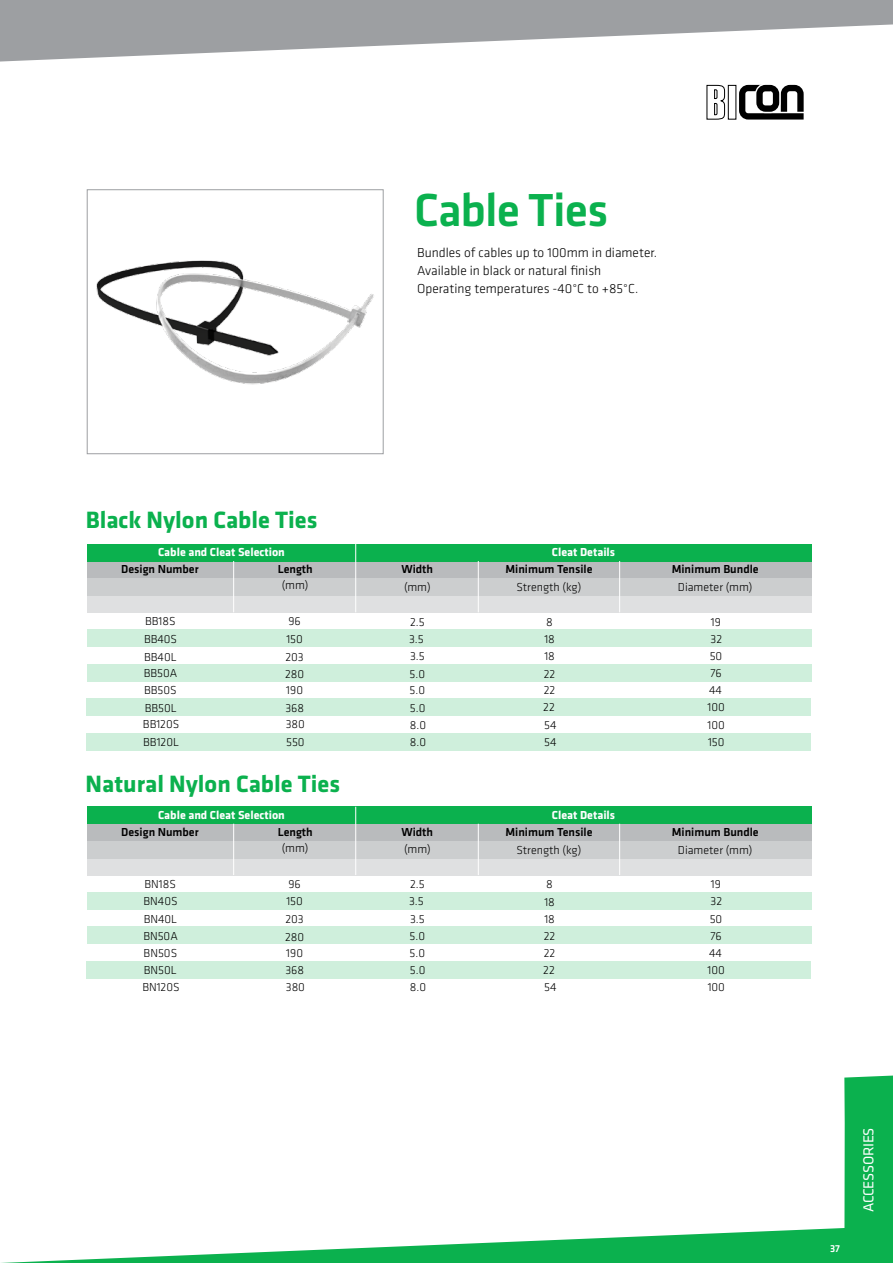
<style>
.page{position:relative;width:893px;height:1263px;background:#fff}
.page>*{position:absolute;margin:0;border:0;box-sizing:border-box;transform-origin:0 0}
.t1{font:500 48px "Klavika Basic";letter-spacing:-.02em;color:#0bb14e}
.t2{font:700 24.45px "Klavika Basic";color:#0bb14e}
.t3{font:15px "Klavika Basic";color:#fff}
.t4{font:300 13.5px/18px "Klavika Basic";color:#000}
.t5{font:300 12px/17.1px "Klavika Basic";color:#000}
.t6{font:500 12px "Klavika Basic";color:#000}
.t7{font:700 12px "Klavika Basic";color:#fff}
.t8{font:500 10.5px "Klavika Basic";color:#fff}
</style>
<div class="page">
<svg style="left:0;top:0;width:893px;height:62px;fill:#9d9fa2"></svg>
<svg style="left:706px;top:84px;width:98px;height:36px"></svg>
<div style="left:87px;top:544px;width:724px;height:34px;background:#b9bbbd"></div>
<div style="left:87px;top:595px;width:724px;height:17px;background:#dfe0e1"></div>
<div style="left:87px;top:578px;width:724px;height:17px;background:#cccecf"></div>
<div style="left:87px;top:699px;width:724px;height:17px;background:#cfefdc"></div>
<div style="left:87px;top:544px;width:724px;height:17px;background:#0bb14e"></div>
<div style="left:87px;top:630px;width:724px;height:17px;background:#cfefdc"></div>
<div style="left:87px;top:664px;width:724px;height:17px;background:#cfefdc"></div>
<hr style="left:355px;top:544px;width:1px;height:68px;background:#fff">
<hr style="left:478px;top:561px;width:1px;height:51px;background:#fff">
<hr style="left:233px;top:561px;width:1px;height:51px;background:#fff">
<hr style="left:619px;top:561px;width:1px;height:51px;background:#fff">
<div style="left:87px;top:733px;width:724px;height:17px;background:#cfefdc"></div>
<div style="left:87px;top:807px;width:724px;height:34px;background:#b9bbbd"></div>
<div style="left:87px;top:858px;width:724px;height:17px;background:#dfe0e1"></div>
<div style="left:87px;top:841px;width:724px;height:17px;background:#cccecf"></div>
<div style="left:87px;top:961px;width:724px;height:17px;background:#cfefdc"></div>
<div style="left:87px;top:807px;width:724px;height:17px;background:#0bb14e"></div>
<div style="left:87px;top:892px;width:724px;height:17px;background:#cfefdc"></div>
<div style="left:87px;top:927px;width:724px;height:17px;background:#cfefdc"></div>
<hr style="left:355px;top:807px;width:1px;height:68px;background:#fff">
<hr style="left:478px;top:824px;width:1px;height:51px;background:#fff">
<hr style="left:233px;top:824px;width:1px;height:51px;background:#fff">
<hr style="left:619px;top:824px;width:1px;height:51px;background:#fff">
<img style="left:96px;top:260px;width:278px;height:125px">
<div style="left:87px;top:189px;width:297px;height:265px;border:1px solid #9d9fa2"></div>
<svg style="left:1px;top:1075px;width:892px;height:188px"></svg>
<h1 class="t1" style="left:414px;top:178px;width:196px">Cable Ties</h1>
<p class="t4" style="left:417px;top:243px;width:241px">Bundles of cables up to 100mm in diameter.<br>Available in black or natural finish<br>Operating temperatures -40°C to +85°C.</p>
<h2 class="t2" style="left:86px;top:503px;width:233px">Black Nylon Cable Ties</h2>
<p class="t7" style="left:158px;top:543px;width:128px">Cable and Cleat Selection</p>
<p class="t7" style="left:552px;top:543px;width:65px">Cleat Details</p>
<p class="t6" style="left:121px;top:561px;width:79px">Design Number</p>
<p class="t6" style="left:401px;top:561px;width:33px">Width</p>
<p class="t6" style="left:505px;top:561px;width:89px">Minimum Tensile</p>
<p class="t5" style="left:516px;top:579px;width:67px">Strength (kg)</p>
<p class="t6" style="left:278px;top:561px;width:37px">Length</p>
<p class="t6" style="left:672px;top:561px;width:88px">Minimum Bundle</p>
<p class="t5" style="left:282px;top:577px;width:28px">(mm)</p>
<p class="t5" style="left:404px;top:578px;width:28px">(mm)</p>
<p class="t5" style="left:678px;top:579px;width:76px">Diameter (mm)</p>
<p class="t5" style="left:145px;top:613px;width:32px">BB18S</p>
<p class="t5" style="left:289px;top:613px;width:14px">96</p>
<p class="t5" style="left:144px;top:630px;width:35px">BB40S</p>
<p class="t5" style="left:286px;top:630px;width:18px">150</p>
<p class="t5" style="left:144px;top:648px;width:34px">BB40L</p>
<p class="t5" style="left:286px;top:648px;width:20px">203</p>
<p class="t5" style="left:144px;top:664px;width:35px">BB50A</p>
<p class="t5" style="left:285px;top:665px;width:21px">280</p>
<p class="t5" style="left:144px;top:681px;width:34px">BB50S</p>
<p class="t5" style="left:286px;top:681px;width:18px">190</p>
<p class="t5" style="left:145px;top:699px;width:34px">BB50L</p>
<p class="t5" style="left:285px;top:699px;width:20px">368</p>
<p class="t5" style="left:409px;top:613px;width:18px">2.5<br>3.5<br>3.5<br>5.0<br>5.0<br>5.0</p>
<p class="t5" style="left:543px;top:613px;width:14px">8<br>18<br>18<br>22<br>22<br>22</p>
<p class="t5" style="left:708px;top:613px;width:19px">19<br>32<br>50<br>76<br>44<br>100</p>
<p class="t5" style="left:143px;top:716px;width:38px">BB120S</p>
<p class="t5" style="left:286px;top:715px;width:21px">380</p>
<p class="t5" style="left:410px;top:716px;width:18px">8.0</p>
<p class="t5" style="left:544px;top:716px;width:14px">54</p>
<p class="t5" style="left:708px;top:716px;width:19px">100</p>
<p class="t5" style="left:143px;top:733px;width:37px">BB120L</p>
<p class="t5" style="left:286px;top:733px;width:20px">550</p>
<p class="t5" style="left:410px;top:733px;width:18px">8.0</p>
<p class="t5" style="left:544px;top:733px;width:14px">54</p>
<p class="t5" style="left:708px;top:733px;width:18px">150</p>
<h2 class="t2" style="left:86px;top:766px;width:256px">Natural Nylon Cable Ties</h2>
<p class="t7" style="left:158px;top:806px;width:128px">Cable and Cleat Selection</p>
<p class="t7" style="left:552px;top:806px;width:65px">Cleat Details</p>
<p class="t6" style="left:121px;top:824px;width:79px">Design Number</p>
<p class="t6" style="left:401px;top:824px;width:33px">Width</p>
<p class="t6" style="left:505px;top:824px;width:89px">Minimum Tensile</p>
<p class="t5" style="left:516px;top:841px;width:67px">Strength (kg)</p>
<p class="t6" style="left:278px;top:824px;width:37px">Length</p>
<p class="t6" style="left:672px;top:824px;width:88px">Minimum Bundle</p>
<p class="t5" style="left:282px;top:839px;width:28px">(mm)</p>
<p class="t5" style="left:404px;top:841px;width:28px">(mm)</p>
<p class="t5" style="left:678px;top:841px;width:76px">Diameter (mm)</p>
<p class="t5" style="left:145px;top:875px;width:33px">BN18S</p>
<p class="t5" style="left:289px;top:875px;width:14px">96</p>
<p class="t5" style="left:144px;top:893px;width:36px">BN40S</p>
<p class="t5" style="left:286px;top:893px;width:18px">150</p>
<p class="t5" style="left:144px;top:910px;width:35px">BN40L</p>
<p class="t5" style="left:285px;top:910px;width:20px">203</p>
<p class="t5" style="left:143px;top:927px;width:36px">BN50A</p>
<p class="t5" style="left:285px;top:928px;width:21px">280</p>
<p class="t5" style="left:144px;top:944px;width:35px">BN50S</p>
<p class="t5" style="left:286px;top:944px;width:18px">190</p>
<p class="t5" style="left:144px;top:962px;width:34px">BN50L</p>
<p class="t5" style="left:285px;top:961px;width:20px">368</p>
<p class="t5" style="left:409px;top:876px;width:18px">2.5<br>3.5<br>3.5<br>5.0<br>5.0<br>5.0</p>
<p class="t5" style="left:543px;top:876px;width:14px">8<br>18<br>18<br>22<br>22<br>22</p>
<p class="t5" style="left:708px;top:876px;width:19px">19<br>32<br>50<br>76<br>44<br>100</p>
<p class="t5" style="left:142px;top:979px;width:39px">BN120S</p>
<p class="t5" style="left:286px;top:978px;width:21px">380</p>
<p class="t5" style="left:410px;top:979px;width:18px">8.0</p>
<p class="t5" style="left:544px;top:979px;width:14px">54</p>
<p class="t5" style="left:708px;top:979px;width:19px">100</p>
<p class="t8" style="left:830px;top:1241px;width:11px">37</p>
<p class="t3" style="left:859px;top:1212px;width:84px;rotate:-90deg">Accessories</p>
</div>
